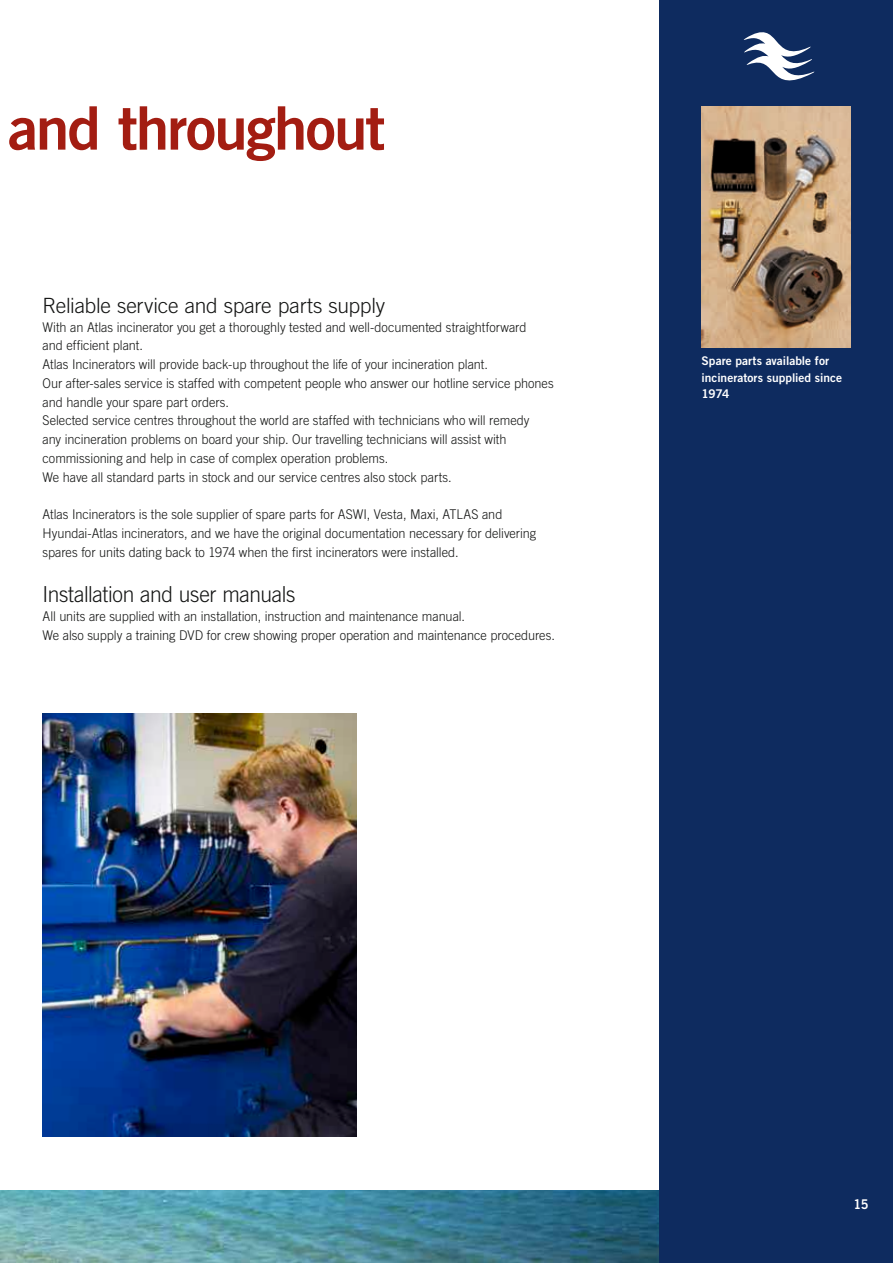
<style>
.page{position:relative;width:893px;height:1263px;background:#fff}
.page>*{position:absolute;margin:0;border:0;box-sizing:border-box;transform-origin:0 0}
.t1{font:60px "Trade Gothic LT Std Bd 2";letter-spacing:-.03em;color:#a31d12}
.t2{font:300 22.05px "Trade Gothic LT Std";letter-spacing:-.015em;color:#131413;scale:.95 1}
.t3{font:300 21px "Trade Gothic LT Std";letter-spacing:-.01em;color:#131413}
.t4{font:300 13.35px/18.8px "Trade Gothic LT Std";color:#131413;scale:.95 1}
.t5{font:13.35px "Trade Gothic LT Std Bd 2";color:#fff;scale:.95 1}
.t6{font:12px/16.5px "Trade Gothic LT Std Bd 2";color:#fff}
</style>
<div class="page">
<img style="left:0;top:1190px;width:659px;height:73px">
<img style="left:43px;top:713px;width:314px;height:424px">
<div style="left:659px;top:0;width:234px;height:1263px;background:#0e2b5f"></div>
<img style="left:702px;top:106px;width:148px;height:242px">
<svg style="left:744px;top:32px;width:70px;height:49px"></svg>
<h1 class="t1" style="left:8px;top:91px;width:379px">and throughout</h1>
<h3 class="t3" style="left:43px;top:293px;width:344px">Reliable service and spare parts supply</h3>
<p class="t4" style="left:43px;top:317px;width:540px">With an Atlas incinerator you get a thoroughly tested and well-documented straightforward<br>and efficient plant.<br>Atlas Incinerators will provide back-up throughout the life of your incineration plant.<br>Our after-sales service is staffed with competent people who answer our hotline service phones and handle your spare part orders.<br>Selected service centres throughout the world are staffed with technicians who will remedy<br>any incineration problems on board your ship. Our travelling technicians will assist with commissioning and help in case of complex operation problems.<br>We have all standard parts in stock and our service centres also stock parts.</p>
<p class="t4" style="left:43px;top:505px;width:521px">Atlas Incinerators is the sole supplier of spare parts for ASWI, Vesta, Maxi, ATLAS and<br>Hyundai-Atlas incinerators, and we have the original documentation necessary for delivering spares for units dating back to 1974 when the first incinerators were installed.</p>
<h2 class="t2" style="left:43px;top:581px;width:268px">Installation and user manuals</h2>
<p class="t4" style="left:43px;top:607px;width:541px">All units are supplied with an installation, instruction and maintenance manual.<br>We also supply a training DVD for crew showing proper operation and maintenance procedures.</p>
<p class="t6" style="left:702px;top:352px;width:142px">Spare parts available for incinerators supplied since<br>1974</p>
<p class="t5" style="left:853px;top:1196px;width:17px">15</p>
</div>
